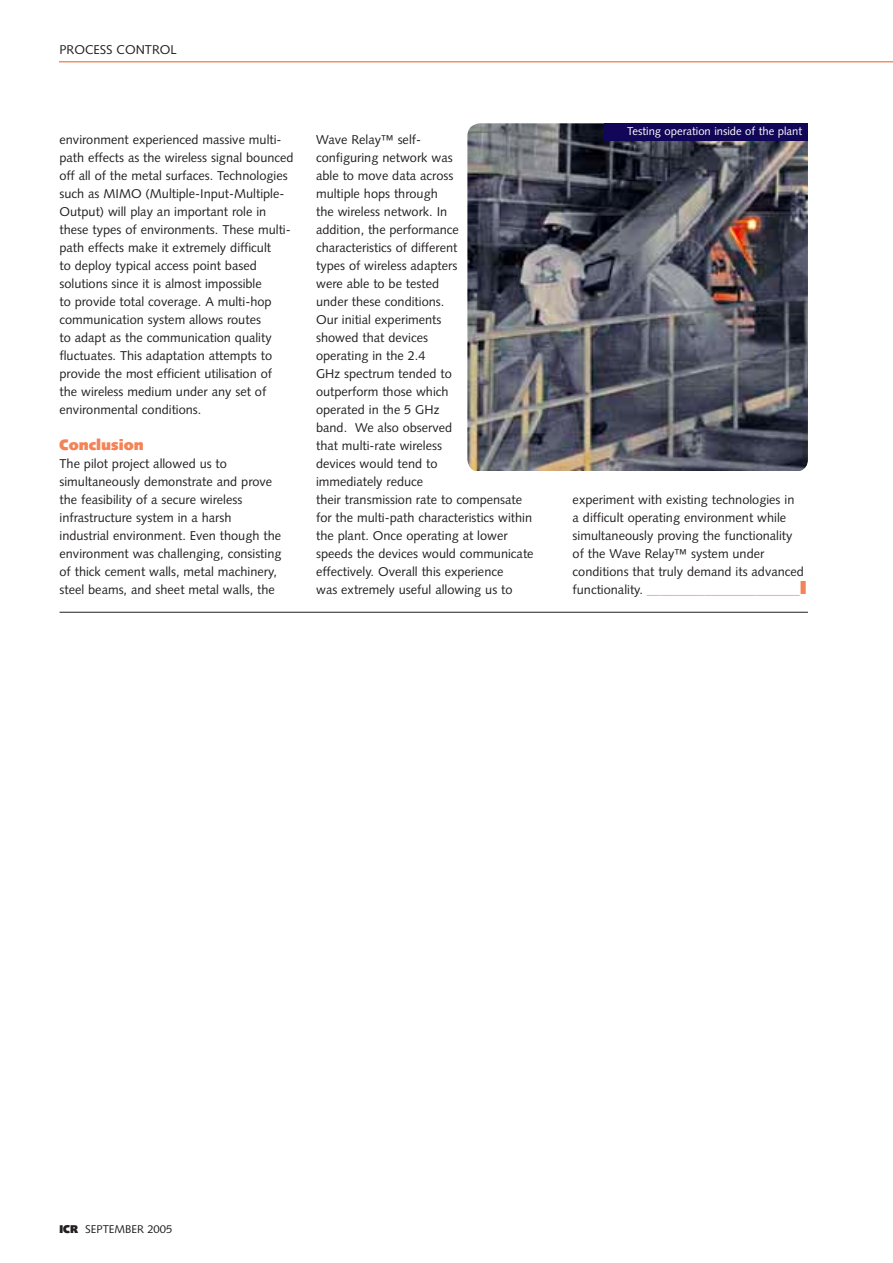
<style>
.page{position:relative;width:893px;height:1263px;background:#fff}
.page>*{position:absolute;margin:0;border:0;box-sizing:border-box;transform-origin:0 0}
._08__Article_Text{font:900 15px "Syntax";color:#f48357}
._07__Article_Text{font:12.75px/18px "Syntax";color:#231f20}
._06__Article_Text{font:12.75px/18px "Syntax";color:#231f20}
._13__Picture_Caption{font:11.25px "Syntax";color:#fff}
.t1{font:11.25px "Syntax";color:#231f20}
.s1{color:#f48357}
.s2{font-family:"Univers";font-weight:900;font-size:18px;color:#f48357}
.s3{font-weight:900}
</style>
<div class="page">
<img style="left:467px;top:123px;width:341px;height:348px;border-radius:13px">
<div style="left:605px;top:123px;width:203px;height:17px;background:#110658"></div>
<hr style="left:60px;top:612px;width:748px;height:1px;background:#231f20">
<p class="_07__Article_Text" style="left:60px;top:41px;width:119px">PROCESS CONTROL</p>
<p class="_06__Article_Text" style="left:60px;top:131px;width:236px">environment experienced massive multi&shy;path effects as the wireless signal bounced off all of the metal surfaces. Technologies such as MIMO (Multiple-Input-Multiple-Output) will play an important role in these types of environments. These multi&shy;path effects make it extremely difficult<br>to deploy typical access point based solutions since it is almost impossible<br>to provide total coverage. A multi-hop communication system allows routes<br>to adapt as the communication quality fluctuates. This adaptation attempts to provide the most efficient utilisation of<br>the wireless medium under any set of environmental conditions.</p>
<p class="_08__Article_Text" style="left:60px;top:436px;width:86px">Conclusion</p>
<p class="_07__Article_Text" style="left:60px;top:455px;width:224px">The pilot project allowed us to simultaneously demonstrate and prove the feasibility of a secure wireless infrastructure system in a harsh industrial environment. Even though the environment was challenging, consisting of thick cement walls, metal machinery, steel beams, and sheet metal walls, the</p>
<p class="_07__Article_Text" style="left:316px;top:131px;width:219px">Wave Relay™ self-<br>configuring network was<br>able to move data across<br>multiple hops through<br>the wireless network. In<br>addition, the performance characteristics of different<br>types of wireless adapters<br>were able to be tested<br>under these conditions.<br>Our initial experiments<br>showed that devices<br>operating in the 2.4<br>GHz spectrum tended to<br>outperform those which<br>operated in the 5 GHz<br>band. We also observed<br>that multi-rate wireless<br>devices would tend to<br>immediately reduce<br>their transmission rate to compensate for the multi-path characteristics within the plant. Once operating at lower speeds the devices would communicate effectively. Overall this experience<br>was extremely useful allowing us to</p>
<p class="_13__Picture_Caption" style="left:627px;top:124px;width:176px">Testing operation inside of the plant</p>
<p class="_07__Article_Text" style="left:573px;top:491px;width:236px">experiment with existing technologies in<br>a difficult operating environment while simultaneously proving the functionality of the Wave Relay™ system under conditions that truly demand its advanced functionality. <span class="s1">________________________</span><span class="s2">I</span></p>
<p class="t1" style="left:60px;top:1223px;width:114px"><span class="s3">ICR</span> SEPTEMBER 2005</p>
</div>
